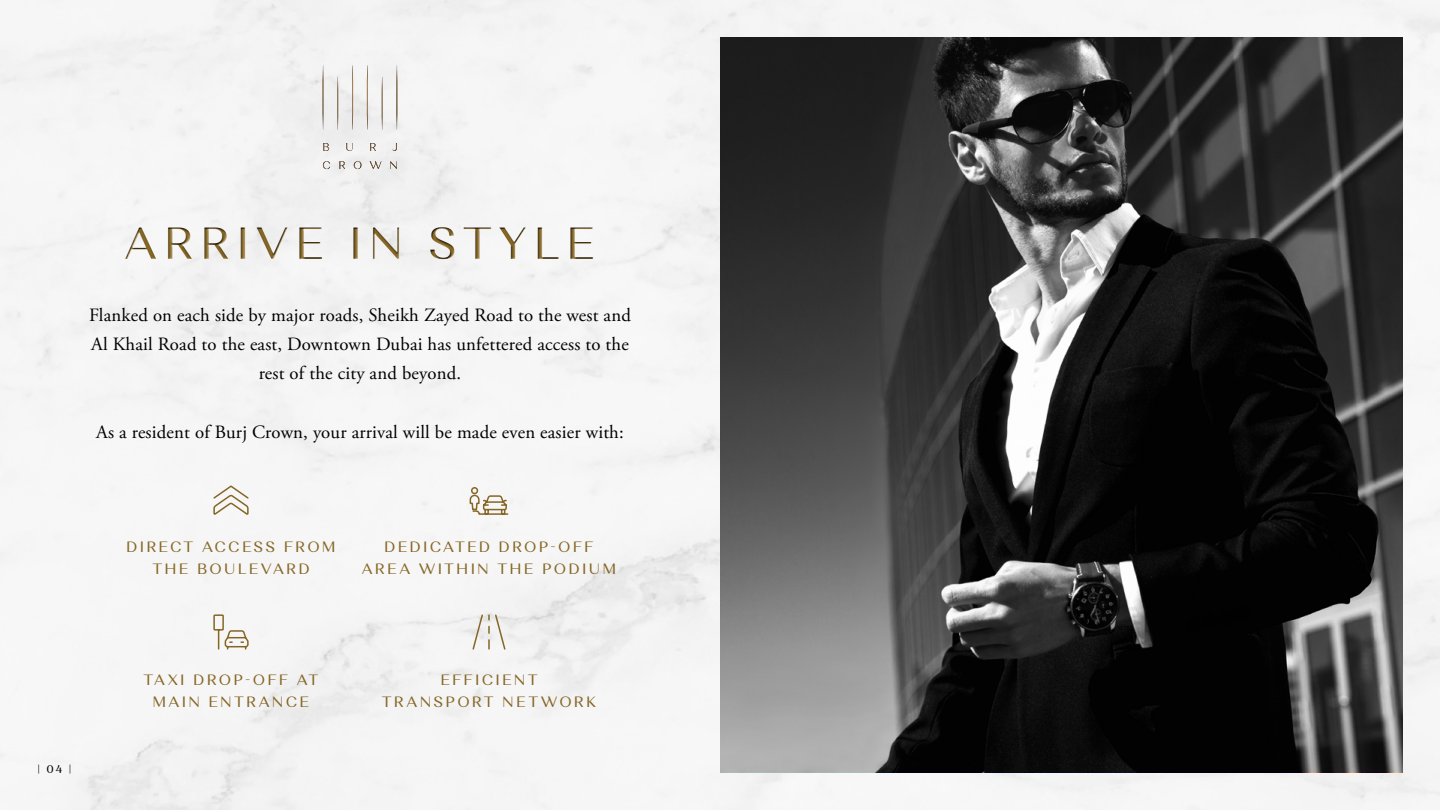
<style>
.page{position:relative;width:1440px;height:810px;background:#f5f5f5}
.page>*{position:absolute;margin:0;border:0;box-sizing:border-box;transform-origin:0 0}
.t1{font:45px "Alethia Pro";letter-spacing:.14em;color:#856624}
.t2{font:18.75px/29.2px "Adobe Garamond Pro";letter-spacing:.01em;color:#000;text-align:center}
.t3{font:15px/22.5px "Alethia Pro";letter-spacing:.145em;color:#856624;text-align:center}
.t4{font:11.25px "Alethia Pro";color:#000}
</style>
<div class="page">
<div style="left:322px;top:64px;width:76px;height:105px;background:#000;opacity:.75"></div>
<svg style="left:720px;top:38px;width:682px;height:734px;background:#363636"></svg>
<div style="left:124px;top:227px;width:471px;height:35px;background:#f5f5f5"></div>
<div style="left:123px;top:225px;width:472px;height:35px;background:#000;opacity:.75"></div>
<svg style="left:212px;top:484px;width:38px;height:32px"></svg>
<svg style="left:213px;top:614px;width:37px;height:36px"></svg>
<div style="left:471px;top:487px;width:7px;height:7px;border:2px solid #856624;border-radius:50%"></div>
<svg style="left:469px;top:494px;width:40px;height:22px"></svg>
<svg style="left:471px;top:613px;width:36px;height:38px"></svg>
<h1 class="t1" style="left:125px;top:215px;width:472px">ARRIVE IN STYLE</h1>
<p class="t2" style="left:89px;top:301px;width:543px">Flanked on each side by major roads, Sheikh Zayed Road to the west and<br>Al Khail Road to the east, Downtown Dubai has unfettered access to the rest of the city and beyond.</p>
<p class="t2" style="left:96px;top:418px;width:529px">As a resident of Burj Crown, your arrival will be made even easier with:</p>
<p class="t3" style="left:126px;top:535px;width:211px">DIRECT ACCESS FROM<br>THE BOULEVARD</p>
<p class="t3" style="left:362px;top:535px;width:256px">DEDICATED DROP-OFF<br>AREA WITHIN THE PODIUM</p>
<p class="t4" style="left:38px;top:761px;width:35px">| 04 |</p>
<p class="t3" style="left:144px;top:668px;width:176px">TAXI DROP-OFF AT<br>MAIN ENTRANCE</p>
<p class="t3" style="left:382px;top:668px;width:216px">EFFICIENT<br>TRANSPORT NETWORK</p>
</div>
